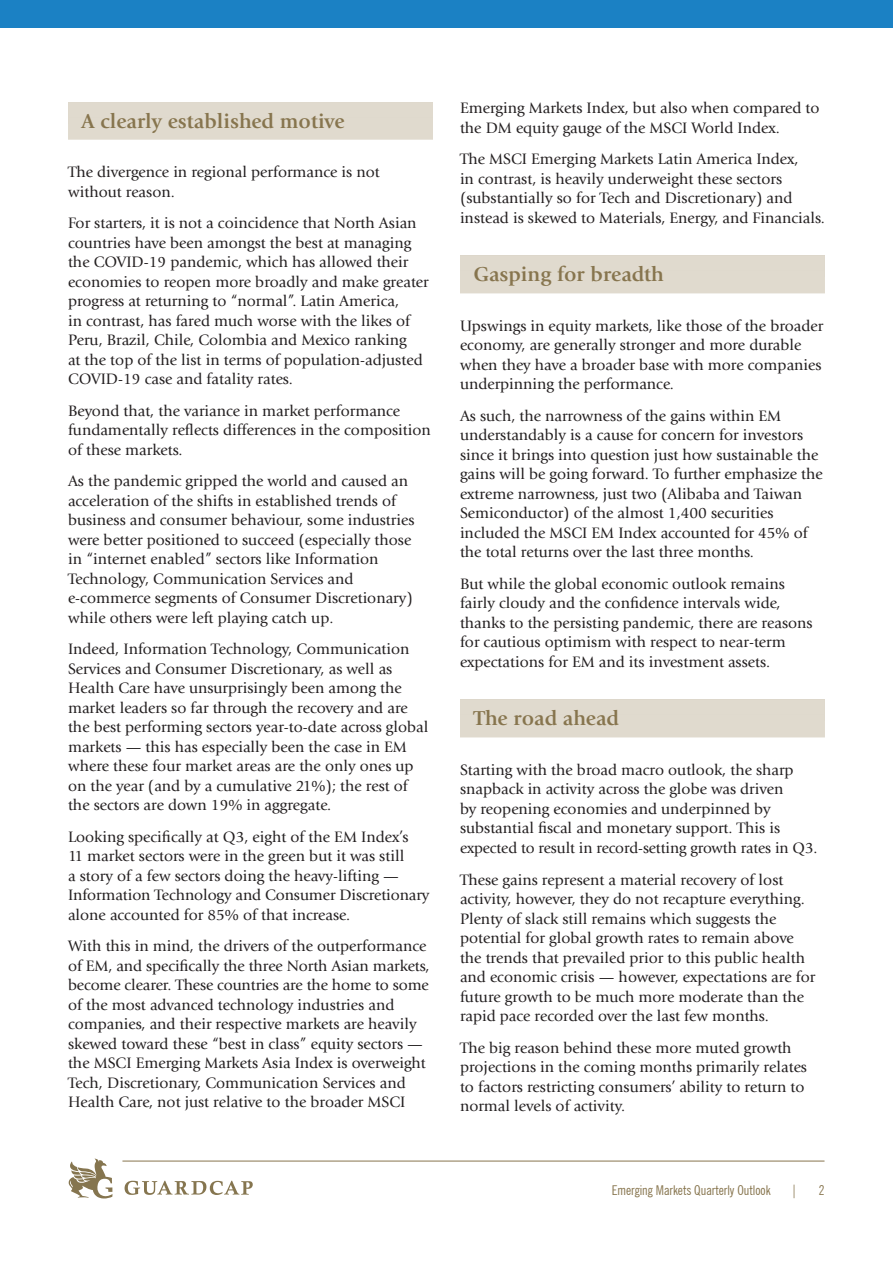
<style>
.page{position:relative;width:893px;height:1263px;background:#fff}
.page>*{position:absolute;margin:0;border:0;box-sizing:border-box;transform-origin:0 0}
.t1{font:700 21px "Giovanni Std";color:#87754e}
.t2{font:15.75px/19.5px "Giovanni Std";color:#231f20}
.t3{font:condensed 13.5px "News Gothic BT";color:#87754e}
</style>
<div class="page">
<div style="left:0;top:0;width:893px;height:27px;background:#1b81c4"></div>
<hr style="left:122px;top:1161px;width:702px;height:1px;background:#87754e">
<svg style="left:68px;top:1158px;width:44px;height:40px"></svg>
<svg style="left:125px;top:1181px;width:128px;height:14px"></svg>
<div style="left:68px;top:102px;width:365px;height:15px;background:#e0dace"></div>
<div style="left:68px;top:117px;width:365px;height:23px;background:#e0dace"></div>
<div style="left:460px;top:256px;width:365px;height:15px;background:#e0dace"></div>
<div style="left:460px;top:271px;width:365px;height:22px;background:#e0dace"></div>
<div style="left:460px;top:700px;width:365px;height:15px;background:#e0dace"></div>
<div style="left:460px;top:715px;width:365px;height:22px;background:#e0dace"></div>
<h1 class="t1" style="left:82px;top:109px;width:264px">A clearly established motive</h1>
<p class="t2" style="left:68px;top:162px;width:313px">The divergence in regional performance is not without reason.</p>
<p class="t2" style="left:68px;top:213px;width:362px">For starters, it is not a coincidence that North Asian countries have been amongst the best at managing the COVID-19 pandemic, which has allowed their economies to reopen more broadly and make greater progress at returning to “normal”. Latin America,<br>in contrast, has fared much worse with the likes of Peru, Brazil, Chile, Colombia and Mexico ranking<br>at the top of the list in terms of population-adjusted COVID-19 case and fatality rates.</p>
<p class="t2" style="left:68px;top:401px;width:364px">Beyond that, the variance in market performance fundamentally reflects differences in the composition of these markets.</p>
<p class="t2" style="left:68px;top:471px;width:348px">As the pandemic gripped the world and caused an acceleration of the shifts in established trends of business and consumer behaviour, some industries were better positioned to succeed (especially those in “internet enabled” sectors like Information Technology, Communication Services and e-commerce segments of Consumer Discretionary) while others were left playing catch up.</p>
<p class="t2" style="left:68px;top:639px;width:362px">Indeed, Information Technology, Communication Services and Consumer Discretionary, as well as Health Care have unsurprisingly been among the market leaders so far through the recovery and are the best performing sectors year-to-date across global markets — this has especially been the case in EM where these four market areas are the only ones up on the year (and by a cumulative 21%); the rest of the sectors are down 19% in aggregate.</p>
<p class="t2" style="left:68px;top:827px;width:363px">Looking specifically at Q3, eight of the EM Index’s<br>11 market sectors were in the green but it was still<br>a story of a few sectors doing the heavy-lifting — Information Technology and Consumer Discretionary alone accounted for 85% of that increase.</p>
<p class="t2" style="left:68px;top:936px;width:363px">With this in mind, the drivers of the outperformance of EM, and specifically the three North Asian markets, become clearer. These countries are the home to some of the most advanced technology industries and companies, and their respective markets are heavily skewed toward these “best in class” equity sectors — the MSCI Emerging Markets Asia Index is overweight Tech, Discretionary, Communication Services and Health Care, not just relative to the broader MSCI</p>
<p class="t2" style="left:460px;top:99px;width:361px">Emerging Markets Index, but also when compared to the DM equity gauge of the MSCI World Index.</p>
<p class="t2" style="left:460px;top:150px;width:366px">The MSCI Emerging Markets Latin America Index,<br>in contrast, is heavily underweight these sectors (substantially so for Tech and Discretionary) and instead is skewed to Materials, Energy, and Financials.</p>
<h1 class="t1" style="left:473px;top:262px;width:192px">Gasping for breadth</h1>
<p class="t2" style="left:460px;top:316px;width:365px">Upswings in equity markets, like those of the broader economy, are generally stronger and more durable when they have a broader base with more companies underpinning the performance.</p>
<p class="t2" style="left:460px;top:406px;width:364px">As such, the narrowness of the gains within EM understandably is a cause for concern for investors since it brings into question just how sustainable the gains will be going forward. To further emphasize the extreme narrowness, just two (Alibaba and Taiwan Semiconductor) of the almost 1,400 securities included the MSCI EM Index accounted for 45% of the total returns over the last three months.</p>
<p class="t2" style="left:460px;top:574px;width:354px">But while the global economic outlook remains fairly cloudy and the confidence intervals wide, thanks to the persisting pandemic, there are reasons for cautious optimism with respect to near-term expectations for EM and its investment assets.</p>
<h1 class="t1" style="left:473px;top:706px;width:147px">The road ahead</h1>
<p class="t2" style="left:460px;top:760px;width:359px">Starting with the broad macro outlook, the sharp snapback in activity across the globe was driven<br>by reopening economies and underpinned by substantial fiscal and monetary support. This is expected to result in record-setting growth rates in Q3.</p>
<p class="t2" style="left:460px;top:870px;width:357px">These gains represent a material recovery of lost activity, however, they do not recapture everything.<br>Plenty of slack still remains which suggests the potential for global growth rates to remain above the trends that prevailed prior to this public health and economic crisis — however, expectations are for future growth to be much more moderate than the rapid pace recorded over the last few months.</p>
<p class="t2" style="left:460px;top:1038px;width:349px">The big reason behind these more muted growth projections in the coming months primarily relates to factors restricting consumers’ ability to return to normal levels of activity.</p>
<p class="t3" style="left:612px;top:1182px;width:160px">Emerging Markets Quarterly Outlook</p>
<p class="t3" style="left:791px;top:1182px;width:8px">|</p>
<p class="t3" style="left:819px;top:1182px;width:7px">2</p>
</div>
